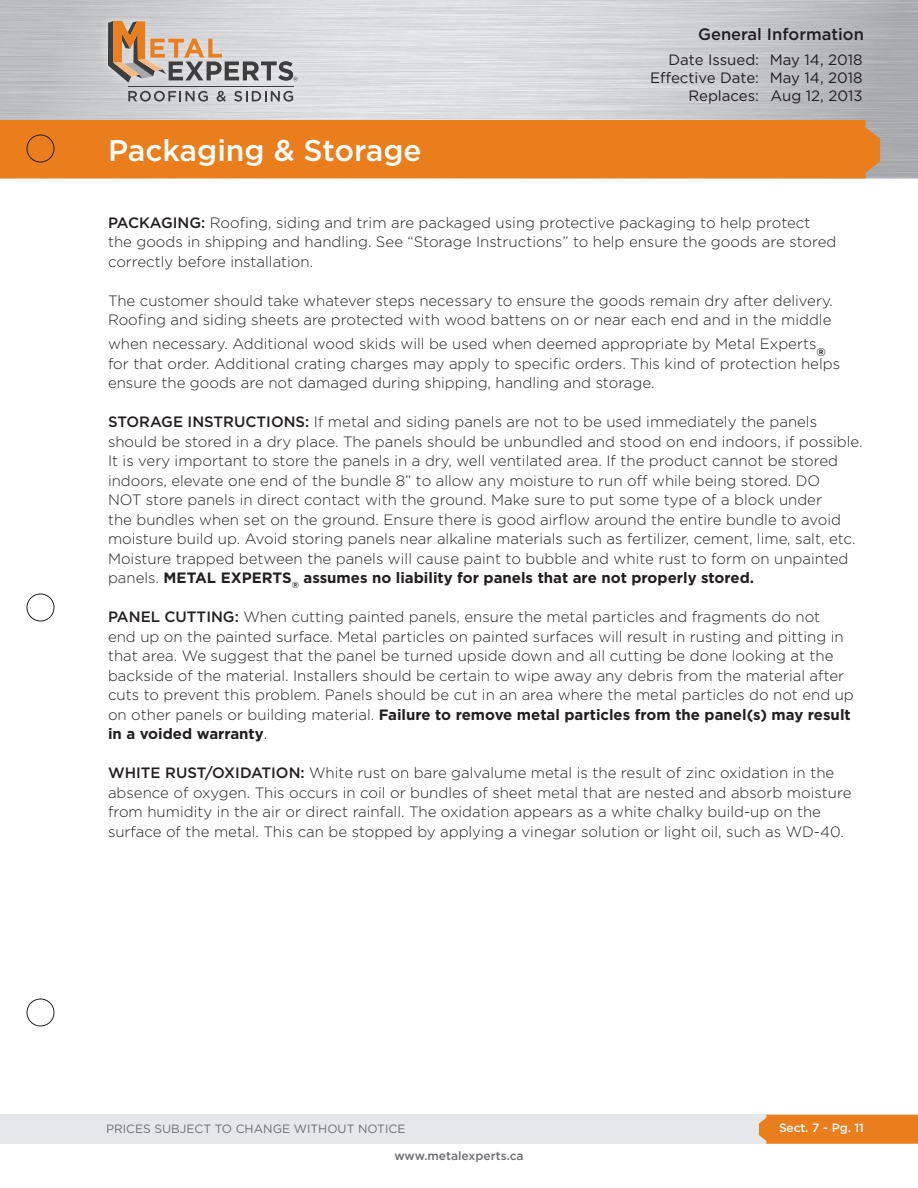
<style>
.page{position:relative;width:918px;height:1188px;background:#fff}
.page>*{position:absolute;margin:0;border:0;box-sizing:border-box;transform-origin:0 0}
.t1{font:500 30px "Gotham";color:#fff}
.t2{font:500 16.5px "Gotham";color:#231f20}
.t3{font:300 15px/19.5px "Gotham";color:#231f20}
.t4{font:15px "Gotham";color:#231f20}
.t5{font:12px "Gotham";color:#6c6d70}
.t6{font:500 12px "Gotham";color:#6c6d70}
.t7{font:500 12px "Gotham";letter-spacing:-.01em;color:#fff}
.s1{font-weight:500}
.s2{font-weight:700}
</style>
<div class="page">
<svg style="left:0;top:0;width:918px;height:178px"></svg>
<div style="left:0;top:1115px;width:918px;height:29px;background:#e6e7e9"></div>
<div style="left:0;top:120px;width:880px;height:58px;background:#ea7e1d"></div>
<div style="left:759px;top:1115px;width:159px;height:29px;background:#ea7e1d"></div>
<div style="left:27px;top:135px;width:27px;height:27px;border:1px solid #231f20;border-radius:50%"></div>
<div style="left:27px;top:594px;width:27px;height:27px;border:1px solid #231f20;border-radius:50%"></div>
<div style="left:27px;top:999px;width:27px;height:27px;border:1px solid #231f20;border-radius:50%"></div>
<div style="left:96px;top:9px;width:212px;height:104px;background:#fff;opacity:.5"></div>
<svg style="left:128px;top:91px;width:80px;height:11px"></svg>
<svg style="left:217px;top:91px;width:9px;height:11px"></svg>
<svg style="left:234px;top:91px;width:59px;height:11px"></svg>
<hr style="left:128px;top:86px;width:165px;height:1px;background:#3e3e3f">
<svg style="left:108px;top:21px;width:190px;height:62px"></svg>
<p class="t1" style="left:108px;top:131px;width:315px">Packaging &amp; Storage</p>
<p class="t2" style="left:698px;top:24px;width:167px">General Information</p>
<p class="t4" style="left:669px;top:50px;width:196px">Date Issued: May 14, 2018</p>
<p class="t4" style="left:650px;top:68px;width:214px">Effective Date: May 14, 2018</p>
<p class="t4" style="left:688px;top:86px;width:176px">Replaces: Aug 12, 2013</p>
<p class="t3" style="left:108px;top:213px;width:730px"><span class="s1">PACKAGING:</span> Roofing, siding and trim are packaged using protective packaging to help protect the goods in shipping and handling. See “Storage Instructions” to help ensure the goods are stored correctly before installation.</p>
<p class="t3" style="left:108px;top:291px;width:727px">The customer should take whatever steps necessary to ensure the goods remain dry after delivery.<br>Roofing and siding sheets are protected with wood battens on or near each end and in the middle</p>
<p class="t3" style="left:108px;top:334px;width:734px">when necessary. Additional wood skids will be used when deemed appropriate by Metal Experts<sub>® </sub>for that order. Additional crating charges may apply to specific orders. This kind of protection helps ensure the goods are not damaged during shipping, handling and storage.</p>
<p class="t3" style="left:108px;top:412px;width:756px"><span class="s1">STORAGE INSTRUCTIONS:</span> If metal and siding panels are not to be used immediately the panels should be stored in a dry place. The panels should be unbundled and stood on end indoors, if possible.<br>It is very important to store the panels in a dry, well ventilated area. If the product cannot be stored indoors, elevate one end of the bundle 8” to allow any moisture to run off while being stored. DO<br>NOT store panels in direct contact with the ground. Make sure to put some type of a block under<br>the bundles when set on the ground. Ensure there is good airflow around the entire bundle to avoid moisture build up. Avoid storing panels near alkaline materials such as fertilizer, cement, lime, salt, etc.<br>Moisture trapped between the panels will cause paint to bubble and white rust to form on unpainted panels. <span class="s2">METAL EXPERTS</span><sub>®</sub> <span class="s2">assumes no liability for panels that are not properly stored.</span></p>
<p class="t3" style="left:108px;top:607px;width:747px"><span class="s1">PANEL CUTTING:</span> When cutting painted panels, ensure the metal particles and fragments do not<br>end up on the painted surface. Metal particles on painted surfaces will result in rusting and pitting in that area. We suggest that the panel be turned upside down and all cutting be done looking at the backside of the material. Installers should be certain to wipe away any debris from the material after cuts to prevent this problem. Panels should be cut in an area where the metal particles do not end up on other panels or building material. <span class="s2">Failure to remove metal particles from the panel(s) may result in a voided warranty</span>.</p>
<p class="t3" style="left:108px;top:763px;width:745px"><span class="s1">WHITE RUST/OXIDATION:</span> White rust on bare galvalume metal is the result of zinc oxidation in the absence of oxygen. This occurs in coil or bundles of sheet metal that are nested and absorb moisture from humidity in the air or direct rainfall. The oxidation appears as a white chalky build-up on the surface of the metal. This can be stopped by applying a vinegar solution or light oil, such as WD-40.</p>
<p class="t5" style="left:106px;top:1121px;width:301px">PRICES SUBJECT TO CHANGE WITHOUT NOTICE</p>
<p class="t7" style="left:779px;top:1120px;width:86px">Sect. 7 - Pg. 11</p>
<p class="t6" style="left:394px;top:1148px;width:131px">www.metalexperts.ca</p>
</div>
